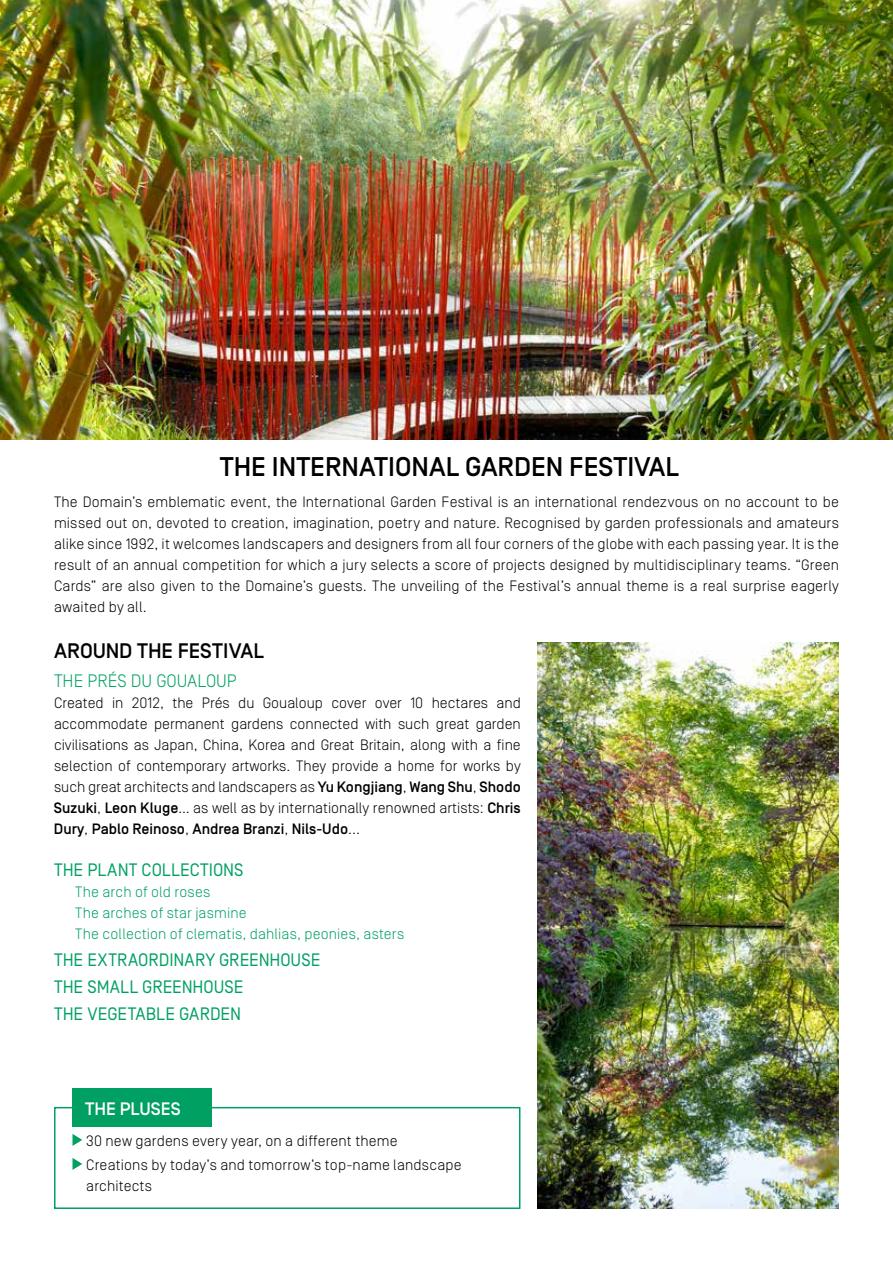
<style>
.page{position:relative;width:893px;height:1263px;background:#fff}
.page>*{position:absolute;margin:0;border:0;box-sizing:border-box;transform-origin:0 0}
.t1{font:500 27px "Simplon BP";color:#000}
.t2{font:500 21px "Simplon BP";color:#000}
.t3{font:18px/27px "Simplon BP Regular";color:#00a063}
.t4{font:300 18px "Simplon BP";color:#00a063}
.t5{font:500 18px "Simplon BP";color:#fff}
.t6{font:300 15px/21px "Simplon BP";letter-spacing:.01em;color:#000;text-align:justify}
.t7{font:300 15px/21px "Simplon BP";letter-spacing:.01em;color:#00a063}
.s1{font-weight:500}
</style>
<div class="page">
<img style="left:0;top:0;width:893px;height:440px">
<svg style="left:73px;top:1134px;width:9px;height:12px"></svg>
<svg style="left:73px;top:1158px;width:9px;height:12px"></svg>
<div style="left:54px;top:1107px;width:466px;height:102px;border:2px solid #00a063"></div>
<div style="left:72px;top:1089px;width:140px;height:38px;background:#00a063"></div>
<img style="left:538px;top:642px;width:301px;height:567px">
<h1 class="t1" style="left:220px;top:451px;width:460px">THE INTERNATIONAL GARDEN FESTIVAL</h1>
<p class="t6" style="left:54px;top:491px;width:786px">The Domain’s emblematic event, the International Garden Festival is an international rendezvous on no account to be missed out on, devoted to creation, imagination, poetry and nature. Recognised by garden professionals and amateurs alike since 1992, it welcomes landscapers and designers from all four corners of the globe with each passing year. It is the result of an annual competition for which a jury selects a score of projects designed by multidisciplinary teams. “Green Cards” are also given to the Domaine’s guests. The unveiling of the Festival’s annual theme is a real surprise eagerly awaited by all.</p>
<h2 class="t2" style="left:54px;top:638px;width:211px">AROUND THE FESTIVAL</h2>
<p class="t4" style="left:54px;top:671px;width:184px">THE PRÉS DU GOUALOUP</p>
<p class="t6" style="left:54px;top:692px;width:468px">Created in 2012, the Prés du Goualoup cover over 10 hectares and accommodate permanent gardens connected with such great garden civilisations as Japan, China, Korea and Great Britain, along with a fine selection of contemporary artworks. They provide a home for works by such great architects and landscapers as <span class="s1">Yu Kongjiang</span>, <span class="s1">Wang Shu</span>, <span class="s1">Shodo Suzuki</span>, <span class="s1">Leon Kluge</span>… as well as by internationally renowned artists: <span class="s1">Chris Dury</span>, <span class="s1">Pablo Reinoso</span>, <span class="s1">Andrea Branzi</span>, <span class="s1">Nils-Udo</span>...</p>
<p class="t3" style="left:54px;top:857px;width:191px">THE PLANT COLLECTIONS</p>
<p class="t7" style="left:75px;top:881px;width:331px">The arch of old roses<br>The arches of star jasmine<br>The collection of clematis, dahlias, peonies, asters</p>
<p class="t3" style="left:54px;top:947px;width:268px">THE EXTRAORDINARY GREENHOUSE<br>THE SMALL GREENHOUSE<br>THE VEGETABLE GARDEN</p>
<p class="t5" style="left:85px;top:1098px;width:97px">THE PLUSES</p>
<p class="t6" style="left:86px;top:1128px;width:377px;line-height:24px">30 new gardens every year, on a different theme<br>Creations by today’s and tomorrow’s top-name landscape</p>
<p class="t6" style="left:86px;top:1175px;width:67px">architects</p>
</div>
